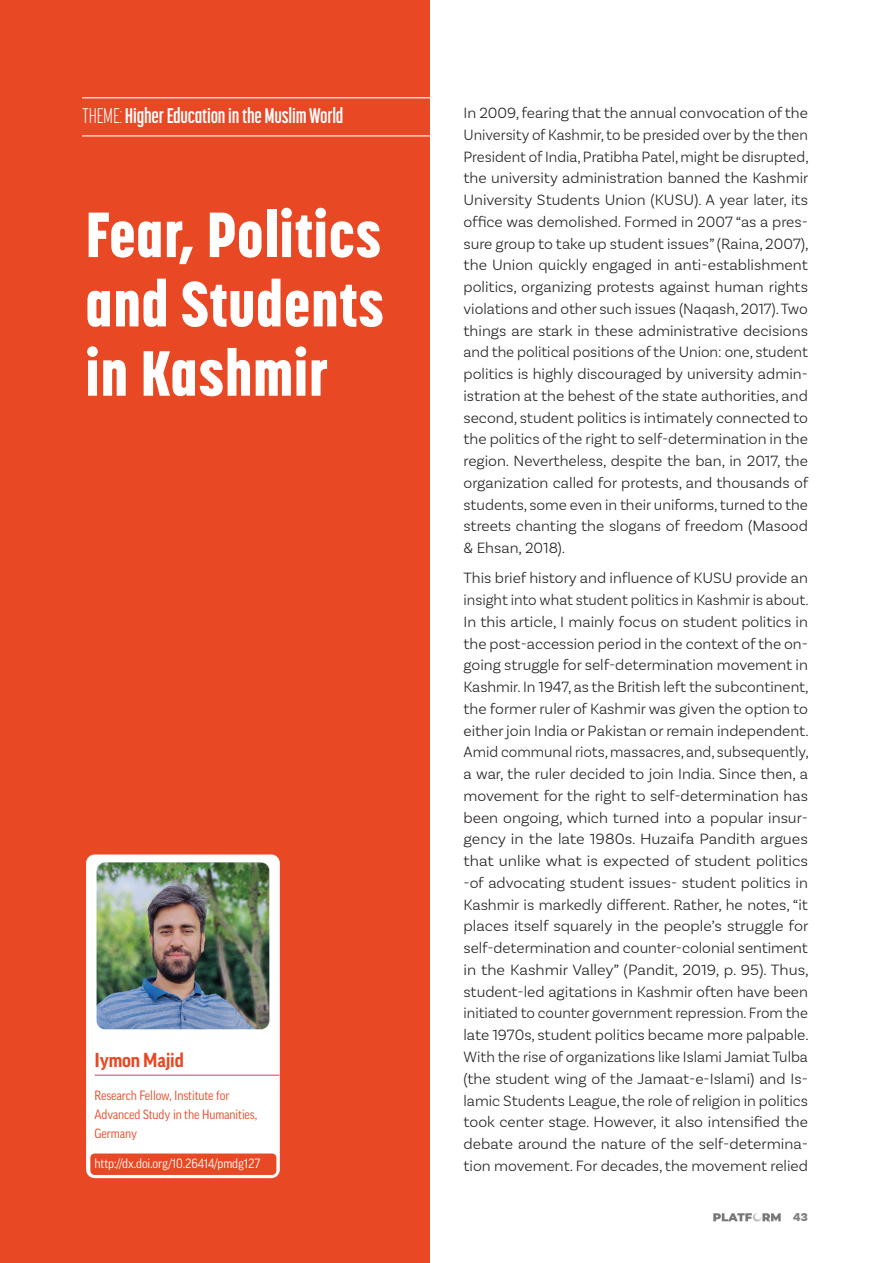
<style>
.page{position:relative;width:893px;height:1263px;background:#fff}
.page>*{position:absolute;margin:0;border:0;box-sizing:border-box;transform-origin:0 0}
.t1{font:800 63px/69.3px "Korolev Condensed";color:#fff;text-align:justify}
.t2{font:700 21px "Korolev Compressed";letter-spacing:-.01em;color:#fff}
.t3{font:700 19.5px "Good Pro Narr";letter-spacing:-.01em;color:#e84824}
.t4{font:300 15.75px/21.8px "Basic Sans";color:#231f20;text-align:justify}
.t5{font:12.9px/18.6px "Good Pro Narr";letter-spacing:-.01em;color:#e84824}
.t6{font:12.9px "Good Pro Narr";letter-spacing:-.01em;color:#fff}
.t7{font:900 12px "Basic Sans";color:#808285}
.s1{font-weight:300}
</style>
<div class="page">
<svg style="left:713px;top:1213px;width:68px;height:9px"></svg>
<div style="left:0;top:0;width:429px;height:1263px;background:#e84824"></div>
<div style="left:86px;top:854px;width:194px;height:324px;background:#fff;border-radius:9px"></div>
<hr style="left:95px;top:1075px;width:184px;height:1px;background:#da3b67">
<div style="left:90px;top:1153px;width:186px;height:22px;background:#e84824;border-radius:4px"></div>
<img style="left:97px;top:862px;width:172px;height:167px">
<hr style="left:82px;top:135px;width:350px;height:1px;background:#fff">
<hr style="left:82px;top:97px;width:350px;height:1px;background:#fff">
<h2 class="t2" style="left:82px;top:104px;width:263px"><span class="s1">THEME:</span> Higher Education in the Muslim World</h2>
<h1 class="t1" style="left:85px;top:199px;width:301px">Fear, Politics and Students in Kashmir</h1>
<p class="t3" style="left:95px;top:1049px;width:91px">Iymon Majid</p>
<p class="t5" style="left:95px;top:1086px;width:164px">Research Fellow, Institute for<br>Advanced Study in the Humanities,<br>Germany</p>
<p class="t6" style="left:95px;top:1156px;width:167px">http://dx.doi.org/10.26414/pmdg127</p>
<p class="t4" style="left:463px;top:102px;width:347px">In 2009, fearing that the annual convocation of the University of Kashmir, to be presided over by the then President of India, Pratibha Patel, might be disrupted, the university administration banned the Kashmir University Students Union (KUSU). A year later, its office was demolished. Formed in 2007 “as a pres&shy;sure group to take up student issues” (Raina, 2007), the Union quickly engaged in anti-establishment politics, organizing protests against human rights violations and other such issues (Naqash, 2017). Two things are stark in these administrative decisions and the political positions of the Union: one, student politics is highly discouraged by university admin&shy;istration at the behest of the state authorities, and second, student politics is intimately connected to the politics of the right to self-determination in the region. Nevertheless, despite the ban, in 2017, the organization called for protests, and thousands of students, some even in their uniforms, turned to the streets chanting the slogans of freedom (Masood &amp; Ehsan, 2018).</p>
<p class="t4" style="left:463px;top:567px;width:347px">This brief history and influence of KUSU provide an insight into what student politics in Kashmir is about.<br>In this article, I mainly focus on student politics in the post-accession period in the context of the on&shy;going struggle for self-determination movement in Kashmir. In 1947, as the British left the subcontinent, the former ruler of Kashmir was given the option to either join India or Pakistan or remain independent.<br>Amid communal riots, massacres, and, subsequently, a war, the ruler decided to join India. Since then, a movement for the right to self-determination has been ongoing, which turned into a popular insur&shy;gency in the late 1980s. Huzaifa Pandith argues that unlike what is expected of student politics -of advocating student issues- student politics in Kashmir is markedly different. Rather, he notes, “it places itself squarely in the people’s struggle for self-determination and counter-colonial sentiment in the Kashmir Valley” (Pandit, 2019, p. 95). Thus, student-led agitations in Kashmir often have been initiated to counter government repression. From the late 1970s, student politics became more palpable.<br>With the rise of organizations like Islami Jamiat Tulba (the student wing of the Jamaat-e-Islami) and Is&shy;lamic Students League, the role of religion in politics took center stage. However, it also intensified the debate around the nature of the self-determina&shy;tion movement. For decades, the movement relied</p>
<p class="t7" style="left:793px;top:1210px;width:16px">43</p>
</div>
